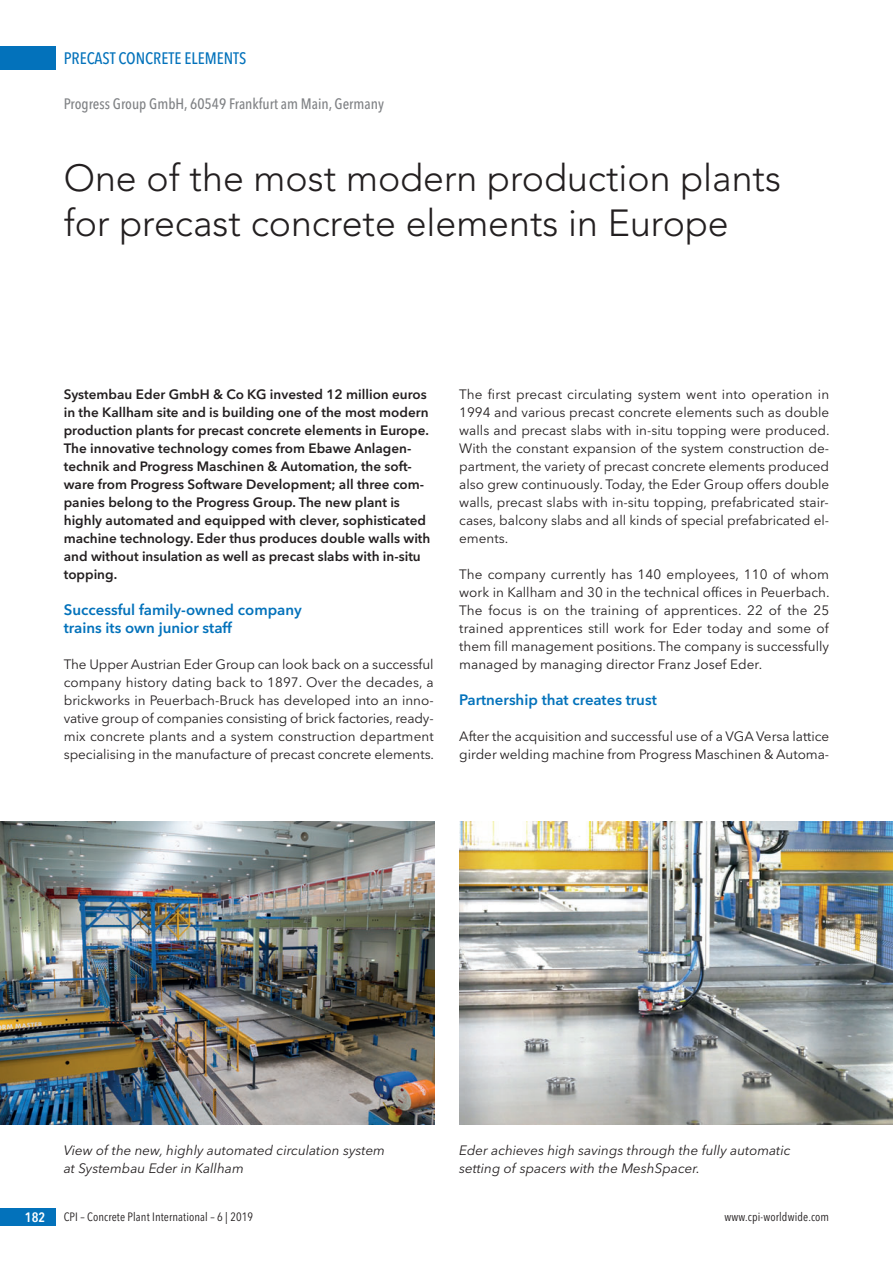
<style>
.page{position:relative;width:893px;height:1263px;background:#fff}
.page>*{position:absolute;margin:0;border:0;box-sizing:border-box;transform-origin:0 0}
.t1{font:300 37.5px/45px "Avenir";color:#231f20}
.t2{font:500 16.5px "Avenir Next Condensed";color:#0372bb}
.t3{font:600 15px/18px "Avenir Next";color:#0372bb}
.t4{font:500 15px "Avenir Next Condensed";color:#808285}
.t5{font:13.5px/18px "Avenir Next";color:#231f20;text-align:justify}
.t6{font:600 13.5px/18px "Avenir Next";color:#231f20}
.t7{font:italic 13.5px/18px "Avenir Next";color:#231f20}
.t8{font:600 13.5px "Avenir Next Condensed";color:#fff}
.t9{font:12px "Avenir Next Condensed";letter-spacing:.01em;color:#231f20}
</style>
<div class="page">
<div style="left:0;top:47px;width:55px;height:23px;background:#0372bb"></div>
<div style="left:0;top:1208px;width:55px;height:18px;background:#0372bb"></div>
<img style="left:0;top:821px;width:434px;height:303px">
<img style="left:459px;top:821px;width:434px;height:303px">
<p class="t2" style="left:64px;top:51px;width:184px">PRECAST CONCRETE ELEMENTS</p>
<p class="t4" style="left:64px;top:97px;width:322px">Progress Group GmbH, 60549 Frankfurt am Main, Germany</p>
<h1 class="t1" style="left:64px;top:158px;width:719px">One of the most modern production plants for precast concrete elements in Europe</h1>
<p class="t6" style="left:64px;top:386px;width:368px">Systembau Eder GmbH &amp; Co KG invested 12 million euros in the Kallham site and is building one of the most modern production plants for precast concrete elements in Europe.<br>The innovative technology comes from Ebawe Anlagen&shy;technik and Progress Maschinen &amp; Automation, the soft&shy;ware from Progress Software Development; all three com&shy;panies belong to the Progress Group. The new plant is highly automated and equipped with clever, sophisticated machine technology. Eder thus produces double walls with and without insulation as well as precast slabs with in-situ topping.</p>
<p class="t3" style="left:64px;top:602px;width:240px">Successful family-owned company trains its own junior staff</p>
<p class="t5" style="left:64px;top:656px;width:372px">The Upper Austrian Eder Group can look back on a successful company history dating back to 1897. Over the decades, a brickworks in Peuerbach-Bruck has developed into an inno&shy;vative group of companies consisting of brick factories, ready&shy;mix concrete plants and a system construction department specialising in the manufacture of precast concrete elements.</p>
<p class="t5" style="left:459px;top:386px;width:372px">The first precast circulating system went into operation in 1994 and various precast concrete elements such as double walls and precast slabs with in-situ topping were produced.<br>With the constant expansion of the system construction de&shy;partment, the variety of precast concrete elements produced also grew continuously. Today, the Eder Group offers double walls, precast slabs with in-situ topping, prefabricated stair&shy;cases, balcony slabs and all kinds of special prefabricated el&shy;ements.</p>
<p class="t5" style="left:459px;top:566px;width:372px">The company currently has 140 employees, 110 of whom work in Kallham and 30 in the technical offices in Peuerbach.<br>The focus is on the training of apprentices. 22 of the 25 trained apprentices still work for Eder today and some of them fill management positions. The company is successfully managed by managing director Franz Josef Eder.</p>
<p class="t3" style="left:459px;top:692px;width:199px">Partnership that creates trust</p>
<p class="t5" style="left:459px;top:728px;width:371px">After the acquisition and successful use of a VGA Versa lattice girder welding machine from Progress Maschinen &amp; Automa-</p>
<p class="t7" style="left:64px;top:1142px;width:323px">View of the new, highly automated circulation system at Systembau Eder in Kallham</p>
<p class="t7" style="left:459px;top:1142px;width:333px">Eder achieves high savings through the fully automatic setting of spacers with the MeshSpacer.</p>
<p class="t8" style="left:25px;top:1209px;width:22px">182</p>
<p class="t9" style="left:64px;top:1211px;width:191px">CPI – Concrete Plant International – 6 | 2019</p>
<p class="t9" style="left:725px;top:1211px;width:106px">www.cpi-worldwide.com</p>
</div>
